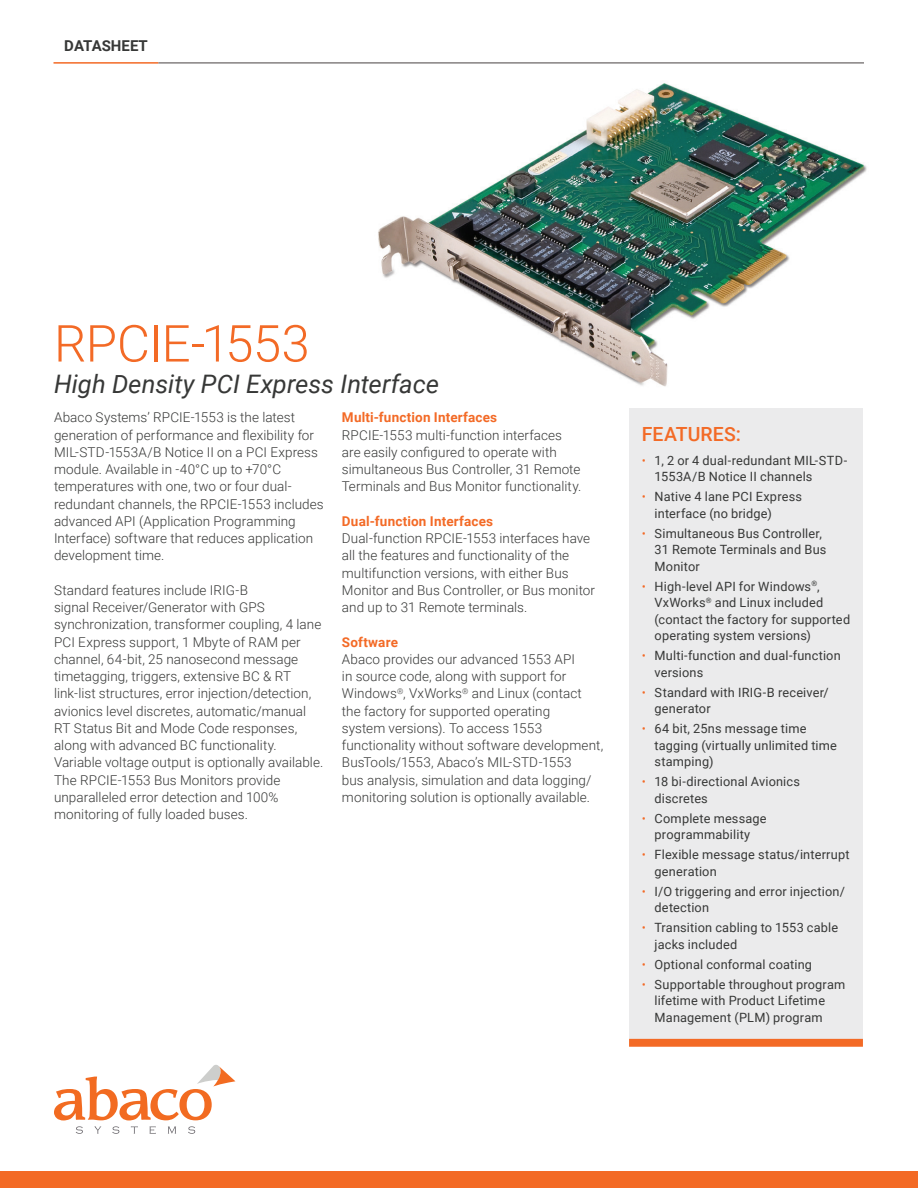
<style>
.page{position:relative;width:918px;height:1188px;background:#fff}
.page>*{position:absolute;margin:0;border:0;box-sizing:border-box;transform-origin:0 0}
.Title{font:300 51px "Roboto";letter-spacing:-.015em;color:#f36a26}
.Subtitle{font:italic 25.5px "Roboto";color:#373837}
.Features_title{font:500 19.5px "Roboto";letter-spacing:.005em;color:#f36a26}
.t1{font:700 15px "Roboto";color:#373837}
.body_copy{font:300 13.5px/17.2px "Roboto";letter-spacing:.005em;color:#373837}
.Crosshead{font:700 13.5px "Roboto";letter-spacing:.015em;color:#f36a26}
.t2{font:12.75px/16.5px "Roboto";letter-spacing:.015em;color:#373837}
.s1{font-weight:300;color:#f36a26}
</style>
<div class="page">
<hr style="left:158px;top:62px;width:706px;height:2px;background:#858181">
<div style="left:0;top:1171px;width:918px;height:17px;background:#f36a25"></div>
<svg style="left:76px;top:1126px;width:7px;height:8px"></svg>
<svg style="left:95px;top:1127px;width:6px;height:7px"></svg>
<svg style="left:112px;top:1126px;width:7px;height:8px"></svg>
<svg style="left:131px;top:1126px;width:7px;height:8px"></svg>
<svg style="left:149px;top:1126px;width:7px;height:8px"></svg>
<svg style="left:168px;top:1127px;width:8px;height:7px"></svg>
<svg style="left:188px;top:1126px;width:7px;height:8px"></svg>
<svg style="left:54px;top:1065px;width:181px;height:55px"></svg>
<hr style="left:54px;top:62px;width:104px;height:2px;background:#f36a25">
<img style="left:378px;top:83px;width:489px;height:304px">
<div style="left:629px;top:408px;width:234px;height:637px;background:#ebebec"></div>
<div style="left:629px;top:1039px;width:234px;height:8px;background:#f36a26"></div>
<p class="t1" style="left:64px;top:35px;width:85px">DATASHEET</p>
<p class="Title" style="left:54px;top:308px;width:257px">RPCIE-1553</p>
<p class="Subtitle" style="left:54px;top:367px;width:387px">High Density PCI Express Interface</p>
<p class="body_copy" style="left:54px;top:408px;width:271px">Abaco Systems’ RPCIE-1553 is the latest generation of performance and flexibility for MIL-STD-1553A/B Notice II on a PCI Express module. Available in -40°C up to +70°C temperatures with one, two or four dual&shy;redundant channels, the RPCIE-1553 includes advanced API (Application Programming Interface) software that reduces application development time.</p>
<p class="body_copy" style="left:54px;top:581px;width:271px">Standard features include IRIG-B<br>signal Receiver/Generator with GPS synchronization, transformer coupling, 4 lane PCI Express support, 1 Mbyte of RAM per channel, 64-bit, 25 nanosecond message timetagging, triggers, extensive BC &amp; RT link-list structures, error injection/detection, avionics level discretes, automatic/manual RT Status Bit and Mode Code responses, along with advanced BC functionality.<br>Variable voltage output is optionally available.<br>The RPCIE-1553 Bus Monitors provide unparalleled error detection and 100% monitoring of fully loaded buses.</p>
<p class="Crosshead" style="left:342px;top:408px;width:157px">Multi-function Interfaces</p>
<p class="body_copy" style="left:342px;top:426px;width:241px">RPCIE-1553 multi-function interfaces are easily configured to operate with simultaneous Bus Controller, 31 Remote Terminals and Bus Monitor functionality.</p>
<p class="Crosshead" style="left:342px;top:512px;width:153px">Dual-function Interfaces</p>
<p class="body_copy" style="left:342px;top:529px;width:255px">Dual-function RPCIE-1553 interfaces have all the features and functionality of the multifunction versions, with either Bus Monitor and Bus Controller, or Bus monitor and up to 31 Remote terminals.</p>
<p class="Crosshead" style="left:342px;top:632px;width:58px">Software</p>
<p class="body_copy" style="left:342px;top:650px;width:263px">Abaco provides our advanced 1553 API<br>in source code, along with support for Windows<sup>®</sup>, VxWorks<sup>®</sup> and Linux (contact the factory for supported operating<br>system versions). To access 1553 functionality without software development, BusTools/1553, Abaco’s MIL-STD-1553<br>bus analysis, simulation and data logging/ monitoring solution is optionally available.</p>
<p class="Features_title" style="left:642px;top:421px;width:101px">FEATURES:</p>
<p class="t2" style="left:655px;top:451px;width:194px;text-indent:-13px"><span class="s1">•</span> 1, 2 or 4 dual-redundant MIL-STD-<br>1553A/B Notice II channels</p>
<p class="t2" style="left:655px;top:488px;width:149px;text-indent:-13px"><span class="s1">•</span> Native 4 lane PCI Express interface (no bridge)</p>
<p class="t2" style="left:655px;top:524px;width:173px;text-indent:-13px"><span class="s1">•</span> Simultaneous Bus Controller,<br>31 Remote Terminals and Bus<br>Monitor</p>
<p class="t2" style="left:655px;top:577px;width:197px;text-indent:-13px"><span class="s1">•</span> High-level API for Windows<sup>®</sup>,<br>VxWorks<sup>®</sup> and Linux included (contact the factory for supported operating system versions)</p>
<p class="t2" style="left:655px;top:647px;width:188px;text-indent:-13px"><span class="s1">•</span> Multi-function and dual-function versions</p>
<p class="t2" style="left:655px;top:683px;width:176px;text-indent:-13px"><span class="s1">•</span> Standard with IRIG-B receiver/ generator</p>
<p class="t2" style="left:655px;top:720px;width:184px;text-indent:-13px"><span class="s1">•</span> 64 bit, 25ns message time tagging (virtually unlimited time stamping)</p>
<p class="t2" style="left:655px;top:773px;width:147px;text-indent:-13px"><span class="s1">•</span> 18 bi-directional Avionics discretes</p>
<p class="t2" style="left:642px;top:809px;width:126px;text-align:center"><span class="s1">•</span> Complete message programmability</p>
<p class="t2" style="left:655px;top:846px;width:196px;text-indent:-13px"><span class="s1">•</span> Flexible message status/interrupt generation</p>
<p class="t2" style="left:655px;top:882px;width:192px;text-indent:-13px"><span class="s1">•</span> I/O triggering and error injection/ detection</p>
<p class="t2" style="left:655px;top:919px;width:185px;text-indent:-13px"><span class="s1">•</span> Transition cabling to 1553 cable jacks included</p>
<p class="t2" style="left:642px;top:955px;width:172px"><span class="s1">•</span> Optional conformal coating</p>
<p class="t2" style="left:655px;top:975px;width:192px;text-indent:-13px"><span class="s1">•</span> Supportable throughout program lifetime with Product Lifetime<br>Management (PLM) program</p>
</div>
